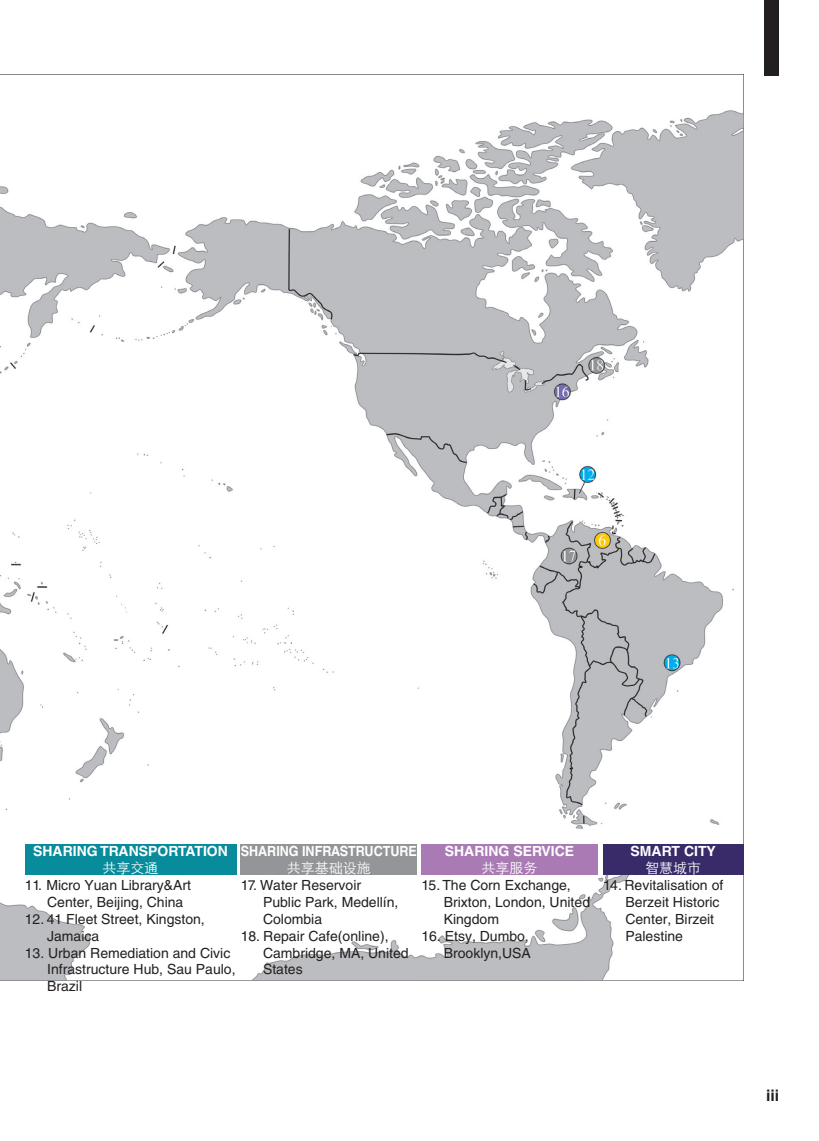
<style>
.page{position:relative;width:819px;height:1141px;background:#fff}
.page>*{position:absolute;margin:0;border:0;box-sizing:border-box;transform-origin:0 0}
.t1{font:700 15.75px "Helvetica LT Std";color:#231f20}
.ENG_Typical_Paragrap{font:14px/16.8px "Helvetica LT Std";color:#231f20}
.ENG_Image_Caption{font:700 14px "Helvetica LT Std";color:#fff}
.ENG_Image_Caption-2{font:700 14px "Helvetica LT Std";color:#fff;scale:.9 1}
.ENG_Image_Caption-3{font:300 14px "ST Heiti SC";color:#fff}
</style>
<div class="page">
<img style="left:0;top:74px;width:743px;height:907px">
<div style="left:25px;top:844px;width:211px;height:31px;background:#088c9b"></div>
<div style="left:603px;top:844px;width:140px;height:31px;background:#392b69"></div>
<div style="left:421px;top:844px;width:176px;height:31px;background:#aa7ab5"></div>
<div style="left:241px;top:844px;width:176px;height:31px;background:#939598"></div>
<div style="left:764px;top:0;width:15px;height:76px;background:#231f20"></div>
<p class="ENG_Image_Caption" style="left:33px;top:842px;width:196px">SHARING TRANSPORTATION</p>
<p class="ENG_Image_Caption-3" style="left:102px;top:856px;width:57px">共享交通</p>
<p class="ENG_Image_Caption-2" style="left:241px;top:842px;width:197px">SHARING INFRASTRUCTURE</p>
<p class="ENG_Image_Caption-3" style="left:287px;top:856px;width:85px">共享基础设施</p>
<p class="ENG_Image_Caption" style="left:445px;top:842px;width:131px">SHARING SERVICE</p>
<p class="ENG_Image_Caption-3" style="left:481px;top:856px;width:57px">共享服务</p>
<p class="ENG_Typical_Paragrap" style="left:47px;top:877px;width:145px;text-indent:-22px">11. Micro Yuan Library&amp;Art<br>Center, Beijing, China</p>
<p class="ENG_Typical_Paragrap" style="left:47px;top:911px;width:159px;text-indent:-22px">12. 41 Fleet Street, Kingston,<br>Jamaica</p>
<p class="ENG_Typical_Paragrap" style="left:47px;top:944px;width:190px;text-indent:-22px">13. Urban Remediation and Civic<br>Infrastructure Hub, Sau Paulo,<br>Brazil</p>
<p class="ENG_Typical_Paragrap" style="left:263px;top:877px;width:137px;text-indent:-22px">17. Water Reservoir<br>Public Park, Medellín,<br>Colombia</p>
<p class="ENG_Typical_Paragrap" style="left:263px;top:927px;width:147px;text-indent:-22px">18. Repair Cafe(online),<br>Cambridge, MA, United<br>States</p>
<p class="ENG_Typical_Paragrap" style="left:443px;top:877px;width:148px;text-indent:-22px">15. The Corn Exchange,<br>Brixton, London, United<br>Kingdom</p>
<p class="ENG_Typical_Paragrap" style="left:421px;top:927px;width:111px;text-align:right">16. Etsy, Dumbo,<br>Brooklyn,USA</p>
<p class="ENG_Image_Caption" style="left:630px;top:842px;width:87px">SMART CITY</p>
<p class="ENG_Image_Caption-3" style="left:645px;top:856px;width:57px">智慧城市</p>
<p class="ENG_Typical_Paragrap" style="left:625px;top:877px;width:99px;text-indent:-22px">14. Revitalisation of<br>Berzeit Historic<br>Center, Birzeit<br>Palestine</p>
<p class="t1" style="left:766px;top:1086px;width:15px">iii</p>
</div>
